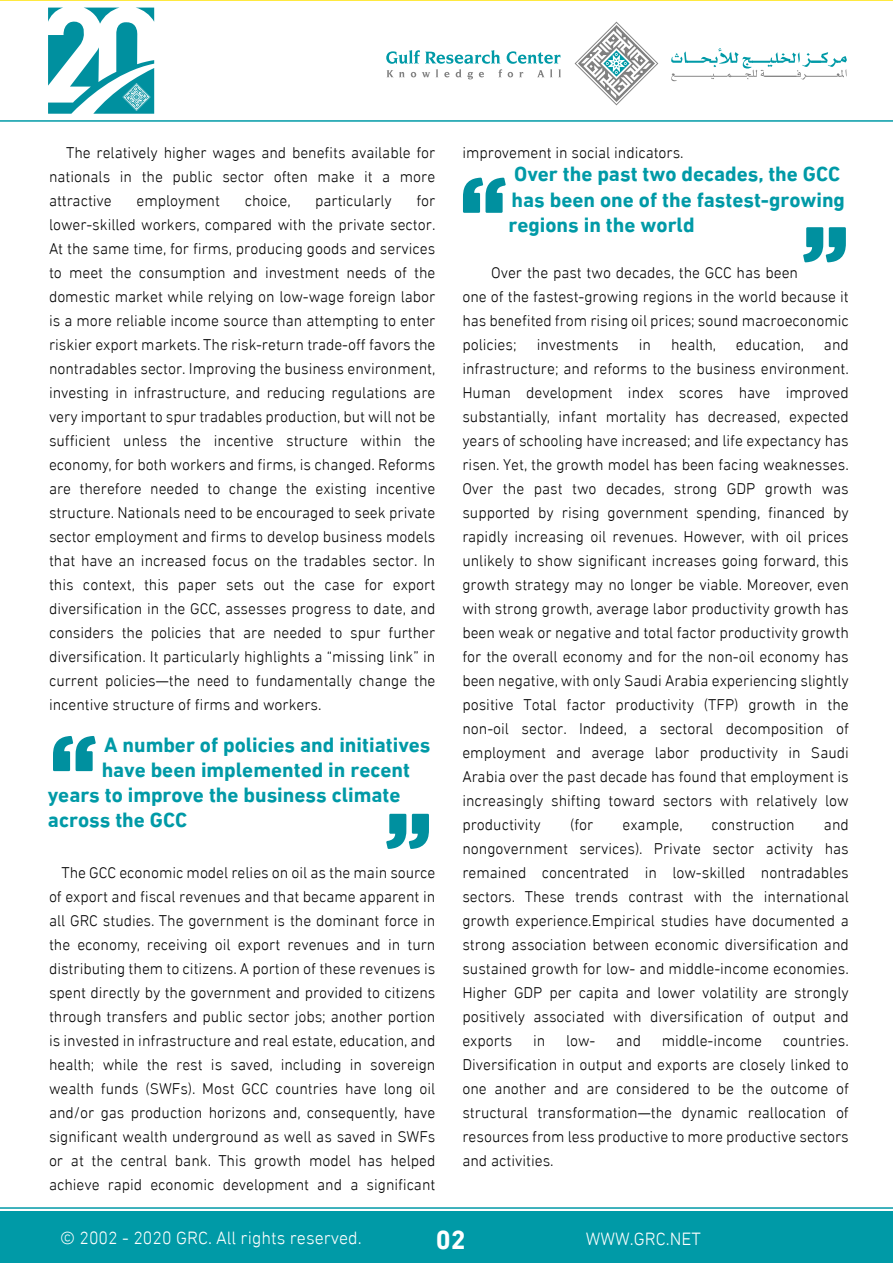
<style>
.page{position:relative;width:893px;height:1263px;background:#fff}
.page>*{position:absolute;margin:0;border:0;box-sizing:border-box;transform-origin:0 0}
.t1{font:700 27px "DIN Next LTW23";color:#fff}
.t2{font:700 21px/25.2px "DIN Next LTW23";color:#009aa7}
.t3{font:300 18px "DIN Next LTW23";color:#fff}
.t4{font:300 15.75px/24px "DIN Next LTW23";color:#000;text-align:justify}
</style>
<div class="page">
<hr style="left:0;top:120px;width:893px;height:2px;background:#009aa7">
<hr style="left:0;top:0;width:893px;height:1px;background:#ffe200">
<hr style="left:0;top:1207px;width:893px;height:2px;background:#009aa7">
<div style="left:0;top:1211px;width:893px;height:52px;background:#009aa7"></div>
<svg style="left:48px;top:8px;width:106px;height:106px"></svg>
<svg style="left:671px;top:48px;width:176px;height:33px"></svg>
<svg style="left:386px;top:50px;width:175px;height:29px"></svg>
<svg style="left:575px;top:22px;width:83px;height:83px"></svg>
<svg style="left:463px;top:178px;width:43px;height:35px"></svg>
<svg style="left:53px;top:736px;width:43px;height:35px"></svg>
<svg style="left:803px;top:227px;width:43px;height:35px"></svg>
<svg style="left:386px;top:814px;width:43px;height:35px"></svg>
<p class="t4" style="left:49px;top:140px;width:388px;text-indent:17px">The relatively higher wages and benefits available for nationals in the public sector often make it a more attractive</p>
<p class="t4" style="left:49px;top:188px;width:388px;text-indent:367px">for lower-skilled workers, compared with the private sector.<br>At the same time, for firms, producing goods and services to meet the consumption and investment needs of the domestic market while relying on low-wage foreign labor is a more reliable income source than attempting to enter riskier export markets. The risk-return trade-off favors the nontradables sector. Improving the business environment, investing in infrastructure, and reducing regulations are very important to spur tradables production, but will not be sufficient unless the incentive structure within the economy, for both workers and firms, is changed. Reforms are therefore needed to change the existing incentive structure. Nationals need to be encouraged to seek private sector employment and firms to develop business models that have an increased focus on the tradables sector. In this context, this paper sets out the case for export diversification in the GCC, assesses progress to date, and considers the policies that are needed to spur further diversification. It particularly highlights a “missing link” in current policies—the need to fundamentally change the incentive structure of firms and workers.</p>
<p class="t4" style="left:136px;top:188px;width:85px">employment</p>
<p class="t4" style="left:245px;top:188px;width:48px">choice,</p>
<p class="t4" style="left:315px;top:188px;width:78px">particularly</p>
<h2 class="t2" style="left:104px;top:732px;width:328px">A number of policies and initiatives</h2>
<h2 class="t2" style="left:102px;top:757px;width:310px">have been implemented in recent</h2>
<h2 class="t2" style="left:48px;top:782px;width:354px">years to improve the business climate</h2>
<h2 class="t2" style="left:48px;top:807px;width:141px">across the GCC</h2>
<p class="t4" style="left:49px;top:860px;width:388px;text-indent:12px">The GCC economic model relies on oil as the main source of export and fiscal revenues and that became apparent in all GRC studies. The government is the dominant force in the economy, receiving oil export revenues and in turn distributing them to citizens. A portion of these revenues is spent directly by the government and provided to citizens through transfers and public sector jobs; another portion is invested in infrastructure and real estate, education, and health; while the rest is saved, including in sovereign wealth funds (SWFs). Most GCC countries have long oil and/or gas production horizons and, consequently, have significant wealth underground as well as saved in SWFs or at the central bank. This growth model has helped achieve rapid economic development and a significant</p>
<p class="t4" style="left:462px;top:140px;width:223px">improvement in social indicators.</p>
<h2 class="t2" style="left:508px;top:162px;width:338px">Over the past two decades, the GCC has been one of the fastest-growing regions in the world</h2>
<p class="t4" style="left:462px;top:260px;width:388px;text-align:left;text-indent:29px">Over the past two decades, the GCC has been<br>one of the fastest-growing regions in the world because it has benefited from rising oil prices; sound macroeconomic policies;</p>
<p class="t4" style="left:462px;top:332px;width:388px;text-indent:362px">and infrastructure; and reforms to the business environment.<br>Human development index scores have improved substantially, infant mortality has decreased, expected years of schooling have increased; and life expectancy has risen. Yet, the growth model has been facing weaknesses.<br>Over the past two decades, strong GDP growth was supported by rising government spending, financed by rapidly increasing oil revenues. However, with oil prices unlikely to show significant increases going forward, this growth strategy may no longer be viable. Moreover, even with strong growth, average labor productivity growth has been weak or negative and total factor productivity growth for the overall economy and for the non-oil economy has been negative, with only Saudi Arabia experiencing slightly positive Total factor productivity (TFP) growth in the non-oil sector. Indeed, a sectoral decomposition of employment and average labor productivity in Saudi Arabia over the past decade has found that employment is increasingly shifting toward sectors with relatively low productivity</p>
<p class="t4" style="left:537px;top:332px;width:83px">investments</p>
<p class="t4" style="left:639px;top:332px;width:14px">in</p>
<p class="t4" style="left:671px;top:332px;width:47px">health,</p>
<p class="t4" style="left:736px;top:332px;width:70px">education,</p>
<p class="t4" style="left:570px;top:812px;width:25px">(for</p>
<p class="t4" style="left:622px;top:812px;width:62px">example,</p>
<p class="t4" style="left:711px;top:812px;width:85px">construction</p>
<p class="t4" style="left:462px;top:812px;width:388px;text-indent:361px">and nongovernment services). Private sector activity has remained concentrated in low-skilled nontradables sectors. These trends contrast with the international growth experience.Empirical studies have documented a strong association between economic diversification and sustained growth for low- and middle-income economies.<br>Higher GDP per capita and lower volatility are strongly positively associated with diversification of output and exports</p>
<p class="t4" style="left:462px;top:1028px;width:388px;text-indent:320px">countries.<br>Diversification in output and exports are closely linked to one another and are considered to be the outcome of structural transformation—the dynamic reallocation of resources from less productive to more productive sectors and activities.</p>
<p class="t4" style="left:533px;top:1028px;width:14px">in</p>
<p class="t4" style="left:566px;top:1028px;width:31px">low-</p>
<p class="t4" style="left:616px;top:1028px;width:26px">and</p>
<p class="t4" style="left:662px;top:1028px;width:102px">middle-income</p>
<p class="t3" style="left:60px;top:1227px;width:303px">© 2002 - 2020 GRC. All rights reserved.</p>
<h1 class="t1" style="left:436px;top:1224px;width:31px">02</h1>
<p class="t3" style="left:586px;top:1228px;width:117px">WWW.GRC.NET</p>
</div>
